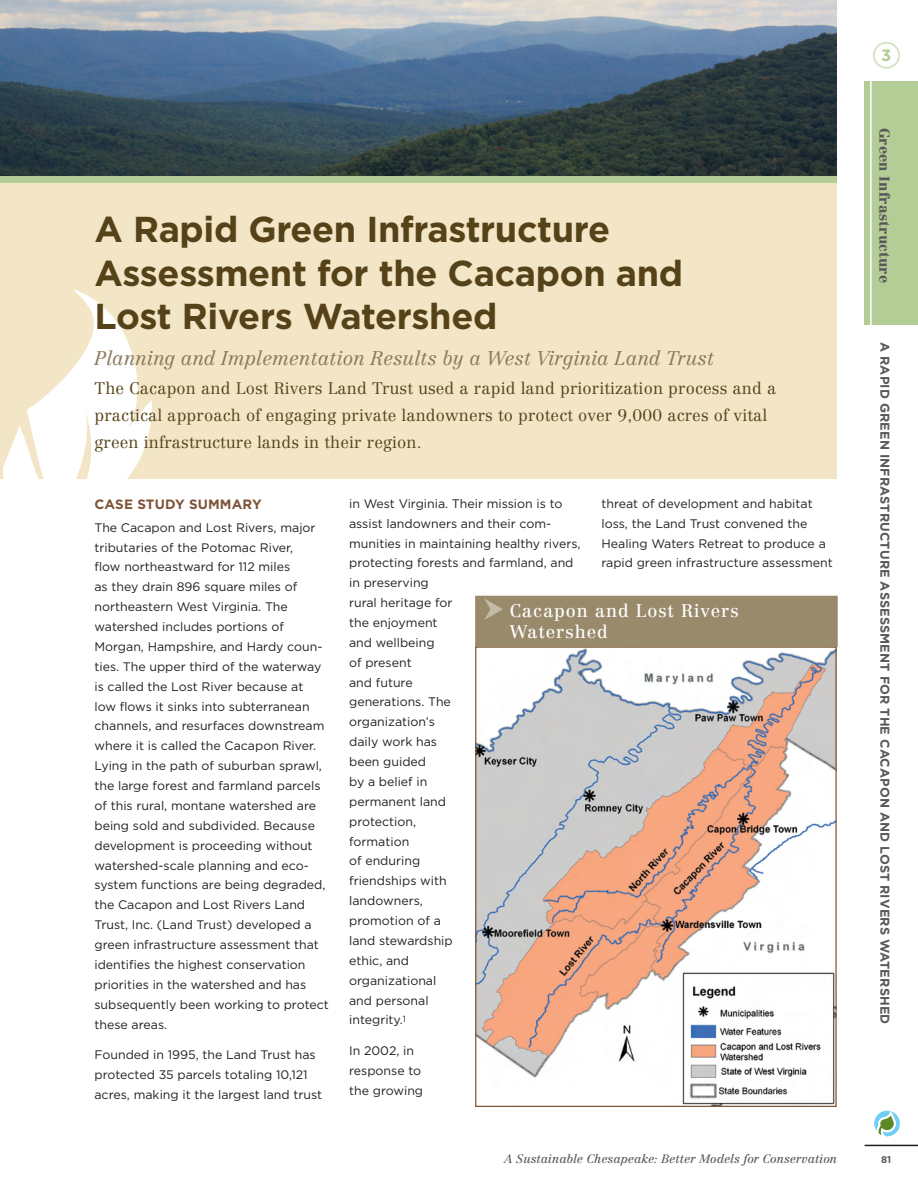
<style>
.page{position:relative;width:918px;height:1188px;background:#fff}
.page>*{position:absolute;margin:0;border:0;box-sizing:border-box;transform-origin:0 0}
.SectionTitle{font:700 36px/43.2px "Gotham";letter-spacing:-.01em;color:#564218}
.SectionTitle-SubText{font:italic 300 19.5px "Centennial";color:#8b7959}
.t1{font:18px/20.7px "Centennial";letter-spacing:.05em;color:#fff}
.Pull_Quote{font:300 16.5px/27px "Centennial";letter-spacing:.01em;color:#564218}
.Paragraph_Sub_Sectio{font:700 16.35px "Gotham";color:#b4cc95}
.ChapterName-OnTab{font:900 14.25px "Centennial";letter-spacing:.01em;color:#57585a}
.Paragraph_Sub_Titles{font:700 13.5px "Gotham";letter-spacing:.01em;color:#7e5439}
.SectionName-OnTab{font:700 12.75px "Gotham";letter-spacing:.01em;color:#57585a}
.Paragraph_Style{font:12.3px/19.8px "Gotham";color:#231f20}
.Page_Footer{font:italic 12px "Centennial";color:#57585a}
.Paragraph_Sub_Sectio-2{font:700 9.75px "Gotham";color:#57585a}
</style>
<div class="page">
<hr style="left:865px;top:1145px;width:53px;height:1px;background:#231f20">
<div style="left:873px;top:1109px;width:28px;height:29px;border:1px solid #fff;border-radius:50%"></div>
<svg style="left:874px;top:1111px;width:26px;height:25px"></svg>
<div style="left:865px;top:81px;width:53px;height:244px;background:#b4cc95"></div>
<div style="left:873px;top:42px;width:27px;height:27px;border:2px solid #d5e3c6;border-radius:50%"></div>
<hr style="left:870px;top:69px;width:2px;height:269px;background:#fff">
<div style="left:0;top:176px;width:837px;height:303px;background:#f2e6c7"></div>
<svg style="left:3px;top:290px;width:149px;height:189px"></svg>
<div style="left:0;top:176px;width:837px;height:7px;background:#b4cc95"></div>
<img style="left:0;top:0;width:837px;height:176px">
<img style="left:477px;top:649px;width:358px;height:456px">
<div style="left:475px;top:596px;width:363px;height:51px;background:#9a8a6c"></div>
<p class="SectionTitle" style="left:94px;top:207px;width:590px">A Rapid Green I nfrastructure<br>Assessment for the Cacapon and<br>Lost Rivers Watershed</p>
<p class="SectionTitle-SubText" style="left:94px;top:346px;width:621px">Planning and Implementation Results by a West Virginia Land Trust</p>
<p class="Pull_Quote" style="left:94px;top:375px;width:683px">The Cacapon and Lost Rivers Land Trust used a rapid land prioritization process and a practical approach of engaging private landowners to protect over 9,000 acres of vital green infrastructure lands in their region.</p>
<p class="Paragraph_Sub_Titles" style="left:94px;top:496px;width:169px">Case Study Summary</p>
<p class="Paragraph_Style" style="left:94px;top:517px;width:236px">The Cacapon and Lost Rivers, major tributaries of the Potomac River,<br>flow northeastward for 112 miles<br>as they drain 896 square miles of northeastern West Virginia. The watershed includes portions of Morgan, Hampshire, and Hardy coun&shy;ties. The upper third of the waterway is called the Lost River because at<br>low flows it sinks into subterranean channels, and resurfaces downstream where it is called the Cacapon River.<br>Lying in the path of suburban sprawl, the large forest and farmland parcels of this rural, montane watershed are being sold and subdivided. Because development is proceeding without watershed-scale planning and eco&shy;system functions are being degraded, the Cacapon and Lost Rivers Land Trust, Inc. (Land Trust) developed a green infrastructure assessment that identifies the highest conservation priorities in the watershed and has subsequently been working to protect these areas.</p>
<p class="Paragraph_Style" style="left:94px;top:1045px;width:229px">Founded in 1995, the Land Trust has protected 35 parcels totaling 10,121 acres, making it the largest land trust</p>
<p class="Paragraph_Style" style="left:602px;top:493px;width:233px">threat of development and habitat loss, the Land Trust convened the Healing Waters Retreat to produce a rapid green infrastructure assessment</p>
<p class="t1" style="left:510px;top:601px;width:231px">Cacapon and Lost Rivers<br>Watershed</p>
<p class="Paragraph_Style" style="left:349px;top:493px;width:233px">in West Virginia. Their mission is to assist landowners and their com&shy;munities in maintaining healthy rivers, protecting forests and farmland, and in preserving<br>rural heritage for<br>the enjoyment<br>and wellbeing<br>of present<br>and future<br>generations. The<br>organization’s<br>daily work has<br>been guided<br>by a belief in<br>permanent land<br>protection,<br>formation<br>of enduring<br>friendships with<br>landowners,<br>promotion of a<br>land stewardship<br>ethic, and<br>organizational<br>and personal<br>integrity.<sup>1</sup></p>
<p class="Paragraph_Style" style="left:349px;top:1041px;width:76px">In 2002, in response to the growing</p>
<p class="Paragraph_Sub_Sectio" style="left:881px;top:46px;width:12px">3</p>
<p class="ChapterName-OnTab" style="left:894px;top:128px;width:157px;rotate:90deg">Green Infrastructure</p>
<p class="SectionName-OnTab" style="left:892px;top:342px;width:684px;rotate:90deg">A Rapid Green I nfrastructure Assessment for the Cacapon and LOST RiverS Watershed</p>
<p class="Page_Footer" style="left:504px;top:1152px;width:335px">A Sustainable Chesapeake: Better Models for Conservation</p>
<p class="Paragraph_Sub_Sectio-2" style="left:881px;top:1154px;width:12px">81</p>
</div>
